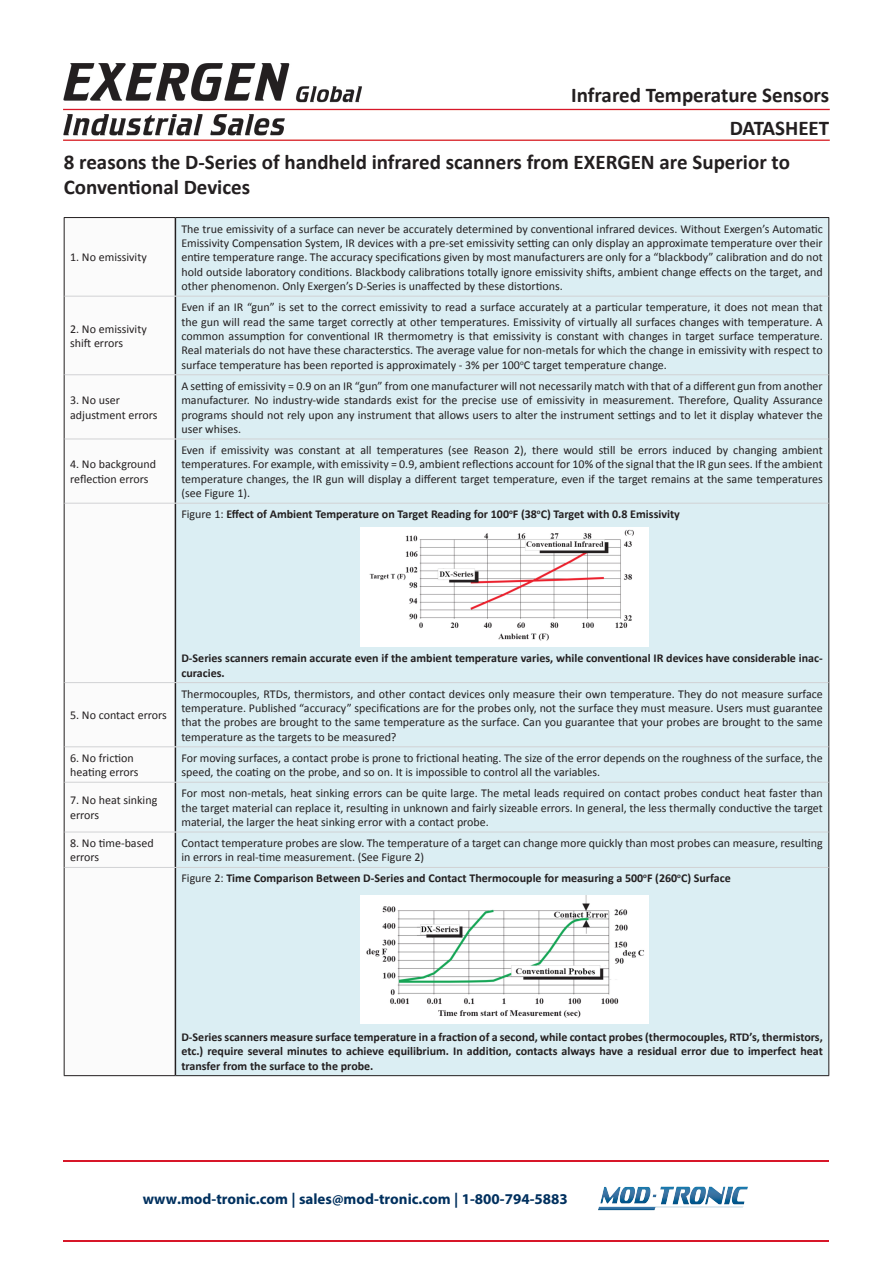
<style>
.page{position:relative;width:893px;height:1263px;background:#fff}
.page>*{position:absolute;margin:0;border:0;box-sizing:border-box;transform-origin:0 0}
.t1{font:700 21px/25.2px "Calibri";color:#231f20}
.t2{font:700 15px "Myriad Pro";color:#00305e}
.t3{font:12px/14.4px "Calibri";color:#231f20}
.t4{font:700 12px/14.4px "Calibri";color:#231f20}
.s1{font-weight:400}
</style>
<div class="page">
<img style="left:64px;top:64px;width:765px;height:77px">
<hr style="left:64px;top:1240px;width:765px;height:2px;background:#d71729">
<hr style="left:64px;top:1160px;width:765px;height:1px;background:#d71729">
<svg style="left:65px;top:218px;width:110px;height:857px"></svg>
<div style="left:176px;top:218px;width:652px;height:857px;background:#dbeef3"></div>
<hr style="left:64px;top:217px;width:111px;height:1px;background:#231f20">
<hr style="left:64px;top:218px;width:1px;height:78px;background:#231f20">
<hr style="left:175px;top:217px;width:654px;height:1px;background:#231f20">
<hr style="left:828px;top:218px;width:1px;height:78px;background:#231f20">
<hr style="left:64px;top:296px;width:1px;height:79px;background:#231f20">
<hr style="left:828px;top:296px;width:1px;height:79px;background:#231f20">
<hr style="left:64px;top:375px;width:1px;height:64px;background:#231f20">
<hr style="left:828px;top:375px;width:1px;height:64px;background:#231f20">
<hr style="left:64px;top:439px;width:1px;height:64px;background:#231f20">
<hr style="left:828px;top:439px;width:1px;height:64px;background:#231f20">
<hr style="left:64px;top:503px;width:1px;height:180px;background:#231f20">
<hr style="left:828px;top:503px;width:1px;height:180px;background:#231f20">
<hr style="left:64px;top:683px;width:1px;height:64px;background:#231f20">
<hr style="left:828px;top:683px;width:1px;height:64px;background:#231f20">
<hr style="left:64px;top:747px;width:1px;height:35px;background:#231f20">
<hr style="left:828px;top:747px;width:1px;height:35px;background:#231f20">
<hr style="left:64px;top:782px;width:1px;height:50px;background:#231f20">
<hr style="left:828px;top:782px;width:1px;height:50px;background:#231f20">
<hr style="left:64px;top:832px;width:1px;height:35px;background:#231f20">
<hr style="left:828px;top:832px;width:1px;height:35px;background:#231f20">
<hr style="left:64px;top:867px;width:1px;height:208px;background:#231f20">
<hr style="left:828px;top:867px;width:1px;height:208px;background:#231f20">
<hr style="left:64px;top:1075px;width:111px;height:1px;background:#231f20">
<hr style="left:175px;top:1075px;width:654px;height:1px;background:#231f20">
<hr style="left:175px;top:218px;width:1px;height:78px;background:#231f20">
<hr style="left:175px;top:296px;width:1px;height:78px;background:#231f20">
<hr style="left:175px;top:375px;width:1px;height:64px;background:#231f20">
<hr style="left:175px;top:439px;width:1px;height:64px;background:#231f20">
<hr style="left:175px;top:503px;width:1px;height:179px;background:#231f20">
<hr style="left:175px;top:683px;width:1px;height:63px;background:#231f20">
<hr style="left:175px;top:747px;width:1px;height:35px;background:#231f20">
<hr style="left:175px;top:782px;width:1px;height:50px;background:#231f20">
<hr style="left:175px;top:832px;width:1px;height:35px;background:#231f20">
<hr style="left:175px;top:868px;width:1px;height:207px;background:#231f20">
<hr style="left:65px;top:296px;width:110px;height:1px;background:#d1d2d4">
<hr style="left:175px;top:296px;width:653px;height:1px;background:#d1d2d4">
<hr style="left:65px;top:374px;width:110px;height:1px;background:#d1d2d4">
<hr style="left:175px;top:374px;width:653px;height:1px;background:#d1d2d4">
<hr style="left:65px;top:439px;width:110px;height:1px;background:#d1d2d4">
<hr style="left:175px;top:439px;width:653px;height:1px;background:#d1d2d4">
<hr style="left:65px;top:503px;width:110px;height:1px;background:#d1d2d4">
<hr style="left:175px;top:503px;width:653px;height:1px;background:#d1d2d4">
<hr style="left:65px;top:682px;width:110px;height:1px;background:#d1d2d4">
<hr style="left:175px;top:682px;width:653px;height:1px;background:#d1d2d4">
<hr style="left:65px;top:746px;width:110px;height:1px;background:#d1d2d4">
<hr style="left:175px;top:746px;width:653px;height:1px;background:#d1d2d4">
<hr style="left:65px;top:782px;width:110px;height:1px;background:#d1d2d4">
<hr style="left:175px;top:782px;width:653px;height:1px;background:#d1d2d4">
<hr style="left:65px;top:832px;width:110px;height:1px;background:#d1d2d4">
<hr style="left:175px;top:832px;width:653px;height:1px;background:#d1d2d4">
<hr style="left:65px;top:867px;width:110px;height:1px;background:#d1d2d4">
<hr style="left:175px;top:867px;width:653px;height:1px;background:#d1d2d4">
<img style="left:361px;top:528px;width:287px;height:119px">
<img style="left:361px;top:896px;width:287px;height:128px">
<img style="left:598px;top:1186px;width:150px;height:25px">
<h1 class="t1" style="left:571px;top:82px;width:259px">Infrared Temperature Sensors</h1>
<p class="t1" style="left:730px;top:115px;width:101px">DATASHEET</p>
<p class="t1" style="left:64px;top:148px;width:728px">8 reasons the D-Series of handheld infrared scanners from EXERGEN are Superior to<br>Conventional Devices</p>
<p class="t3" style="left:70px;top:250px;width:78px">1. No emissivity</p>
<p class="t3" style="left:70px;top:321px;width:78px">2. No emissivity shift errors</p>
<p class="t3" style="left:70px;top:392px;width:89px">3. No user adjustment errors</p>
<p class="t3" style="left:70px;top:457px;width:88px">4. No background reflection errors</p>
<p class="t3" style="left:181px;top:221px;width:643px;text-align:justify">The true emissivity of a surface can never be accurately determined by conventional infrared devices. Without Exergen’s Automatic Emissivity Compensation System, IR devices with a pre-set emissivity setting can only display an approximate temperature over their entire temperature range. The accuracy specifications given by most manufacturers are only for a “blackbody” calibration and do not hold outside laboratory conditions. Blackbody calibrations totally ignore emissivity shifts, ambient change effects on the target, and other phenomenon. Only Exergen’s D-Series is unaffected by these distortions.</p>
<p class="t3" style="left:181px;top:299px;width:643px;text-align:justify">Even if an IR “gun” is set to the correct emissivity to read a surface accurately at a particular temperature, it does not mean that the gun will read the same target correctly at other temperatures. Emissivity of virtually all surfaces changes with temperature. A common assumption for conventional IR thermometry is that emissivity is constant with changes in target surface temperature.<br>Real materials do not have these characterstics. The average value for non-metals for which the change in emissivity with respect to surface temperature has been reported is approximately - 3% per 100<sup>o</sup>C target temperature change.</p>
<p class="t3" style="left:181px;top:378px;width:643px;text-align:justify">A setting of emissivity = 0.9 on an IR “gun” from one manufacturer will not necessarily match with that of a different gun from another manufacturer. No industry-wide standards exist for the precise use of emissivity in measurement. Therefore, Quality Assurance programs should not rely upon any instrument that allows users to alter the instrument settings and to let it display whatever the user whises.</p>
<p class="t3" style="left:181px;top:442px;width:643px;text-align:justify">Even if emissivity was constant at all temperatures (see Reason 2), there would still be errors induced by changing ambient temperatures. For example, with emissivity = 0.9, ambient reflections account for 10% of the signal that the IR gun sees. If the ambient temperature changes, the IR gun will display a different target temperature, even if the target remains at the same temperatures (see Figure 1).</p>
<p class="t4" style="left:181px;top:506px;width:500px"><span class="s1">Figure 1:</span> Effect of Ambient Temperature on Target Reading for 100<sup>o</sup>F (38<sup>o</sup>C) Target with 0.8 Emissivity</p>
<p class="t3" style="left:70px;top:707px;width:98px">5. No contact errors</p>
<p class="t4" style="left:181px;top:650px;width:643px">D-Series scanners remain accurate even if the ambient temperature varies, while conventional IR devices have considerable inac&shy;curacies.</p>
<p class="t3" style="left:181px;top:686px;width:643px;text-align:justify">Thermocouples, RTDs, thermistors, and other contact devices only measure their own temperature. They do not measure surface temperature. Published “accuracy” specifications are for the probes only, not the surface they must measure. Users must guarantee that the probes are brought to the same temperature as the surface. Can you guarantee that your probes are brought to the same temperature as the targets to be measured?</p>
<p class="t3" style="left:70px;top:750px;width:70px">6. No friction heating errors</p>
<p class="t3" style="left:181px;top:750px;width:643px">For moving surfaces, a contact probe is prone to frictional heating. The size of the error depends on the roughness of the surface, the speed, the coating on the probe, and so on. It is impossible to control all the variables.</p>
<p class="t3" style="left:70px;top:793px;width:89px">7. No heat sinking errors</p>
<p class="t3" style="left:181px;top:785px;width:643px;text-align:justify">For most non-metals, heat sinking errors can be quite large. The metal leads required on contact probes conduct heat faster than the target material can replace it, resulting in unknown and fairly sizeable errors. In general, the less thermally conductive the target material, the larger the heat sinking error with a contact probe.</p>
<p class="t3" style="left:70px;top:835px;width:85px">8. No time-based errors</p>
<p class="t3" style="left:181px;top:835px;width:643px">Contact temperature probes are slow. The temperature of a target can change more quickly than most probes can measure, resulting in errors in real-time measurement. (See Figure 2)</p>
<p class="t4" style="left:181px;top:871px;width:551px"><span class="s1">Figure 2:</span> Time Comparison Between D-Series and Contact Thermocouple for measuring a 500<sup>o</sup>F (260<sup>o</sup>C) Surface</p>
<p class="t4" style="left:181px;top:1029px;width:643px;text-align:justify">D-Series scanners measure surface temperature in a fraction of a second, while contact probes (thermocouples, RTD’s, thermistors, etc.) require several minutes to achieve equilibrium. In addition, contacts always have a residual error due to imperfect heat transfer from the surface to the probe.</p>
<p class="t2" style="left:143px;top:1189px;width:426px">www.mod-tronic.com | sales@mod-tronic.com | 1-800-794-5883</p>
</div>
